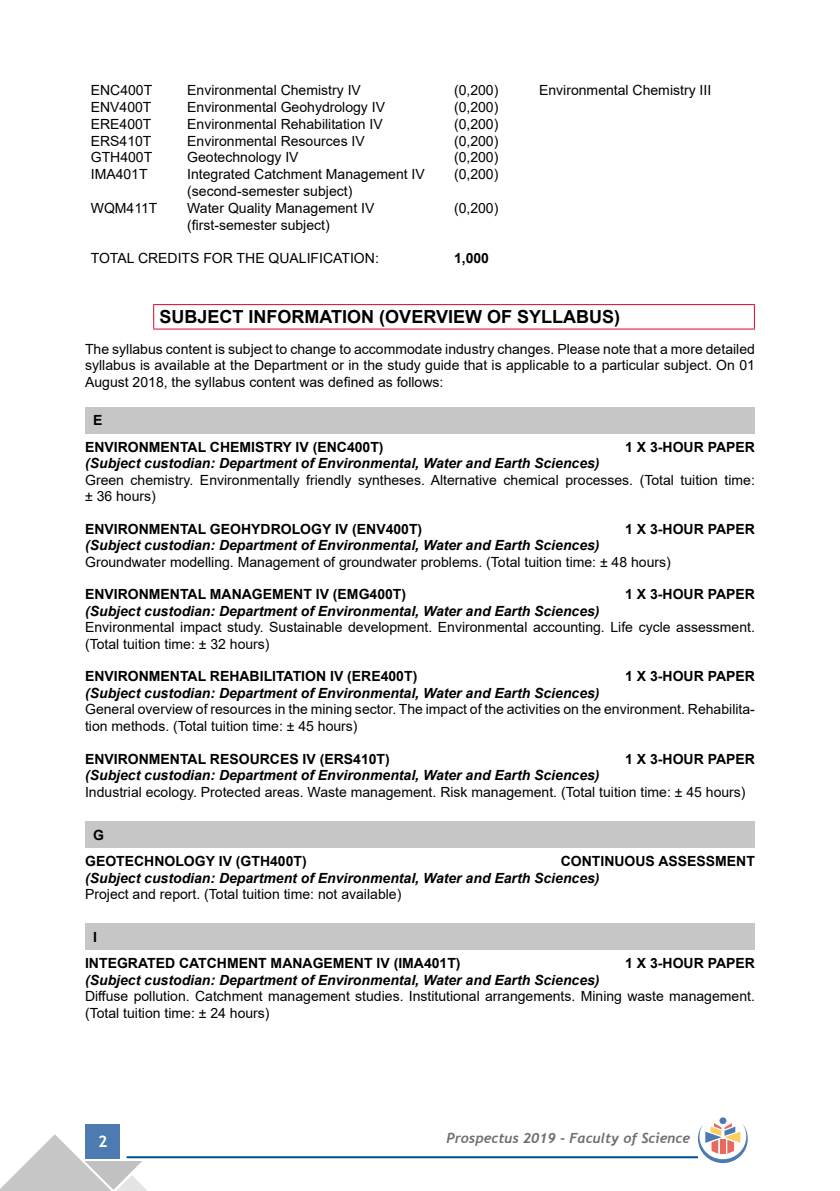
<style>
.page{position:relative;width:840px;height:1191px;background:#fff}
.page>*{position:absolute;margin:0;border:0;box-sizing:border-box;transform-origin:0 0}
.t1{font:700 18px "Arial";color:#000}
.t2{font:700 16px "Trebuchet MS";color:#fff}
.t3{font:14px/16.4px "Arial";color:#000}
.t4{font:italic 700 14px "Arial";color:#000}
.t5{font:700 14px/26.4px "Arial";color:#000}
.t6{font:italic 700 14px "Trebuchet";color:#706f6f}
</style>
<div class="page">
<div style="left:86px;top:1124px;width:34px;height:34px;background:#4c7ab1"></div>
<hr style="left:126px;top:1156px;width:571px;height:2px;background:#005092">
<svg style="left:0;top:1134px;width:148px;height:57px"></svg>
<div style="left:719px;top:1117px;width:7px;height:7px;background:#4c7ab1;border-radius:50%"></div>
<svg style="left:697px;top:1123px;width:50px;height:40px"></svg>
<hr style="left:153px;top:304px;width:601px;height:1px;background:#dd052b">
<svg style="left:153px;top:305px;width:1px;height:23px"></svg>
<svg style="left:753px;top:305px;width:1px;height:23px"></svg>
<hr style="left:153px;top:328px;width:601px;height:1px;background:#dd052b">
<div style="left:85px;top:407px;width:669px;height:26px;background:#c6c6c6"></div>
<div style="left:85px;top:821px;width:669px;height:26px;background:#c6c6c6"></div>
<div style="left:85px;top:923px;width:669px;height:27px;background:#c6c6c6"></div>
<p class="t3" style="left:91px;top:82px;width:63px">ENC400T</p>
<p class="t3" style="left:187px;top:82px;width:175px">Environmental Chemistry IV</p>
<p class="t3" style="left:454px;top:82px;width:46px">(0,200)</p>
<p class="t3" style="left:539px;top:82px;width:173px">Environmental Chemistry III</p>
<p class="t3" style="left:91px;top:99px;width:62px">ENV400T</p>
<p class="t3" style="left:187px;top:99px;width:199px">Environmental Geohydrology IV</p>
<p class="t3" style="left:454px;top:99px;width:46px">(0,200)</p>
<p class="t3" style="left:91px;top:116px;width:62px">ERE400T</p>
<p class="t3" style="left:187px;top:116px;width:197px">Environmental Rehabilitation IV</p>
<p class="t3" style="left:454px;top:116px;width:46px">(0,200)</p>
<p class="t3" style="left:91px;top:132px;width:62px">ERS410T</p>
<p class="t3" style="left:187px;top:132px;width:179px">Environmental Resources IV</p>
<p class="t3" style="left:454px;top:132px;width:46px">(0,200)</p>
<p class="t3" style="left:91px;top:149px;width:63px">GTH400T</p>
<p class="t3" style="left:187px;top:149px;width:113px">Geotechnology IV</p>
<p class="t3" style="left:454px;top:149px;width:46px">(0,200)</p>
<p class="t3" style="left:91px;top:166px;width:58px">IMA401T</p>
<p class="t3" style="left:187px;top:166px;width:239px">Integrated Catchment Management IV</p>
<p class="t3" style="left:454px;top:166px;width:46px">(0,200)</p>
<p class="t3" style="left:187px;top:183px;width:166px">(second-semester subject)</p>
<p class="t3" style="left:91px;top:200px;width:68px">WQM411T</p>
<p class="t3" style="left:187px;top:200px;width:188px">Water Quality Management IV</p>
<p class="t3" style="left:454px;top:200px;width:46px">(0,200)</p>
<p class="t3" style="left:187px;top:216px;width:144px">(first-semester subject)</p>
<p class="t3" style="left:91px;top:250px;width:289px">TOTAL CREDITS FOR THE QUALIFICATION:</p>
<p class="t5" style="left:454px;top:245px;width:37px">1,000</p>
<p class="t1" style="left:159px;top:304px;width:462px">SUBJECT INFORMATION (OVERVIEW OF SYLLABUS)</p>
<p class="t3" style="left:85px;top:341px;width:671px;text-align:justify">The syllabus content is subject to change to accommodate industry changes. Please note that a more detailed syllabus is available at the Department or in the study guide that is applicable to a particular subject. On 01<br>August 2018, the syllabus content was defined as follows:</p>
<p class="t5" style="left:85px;top:407px;width:300px;text-indent:8px">E<br>ENVIRONMENTAL CHEMISTRY IV (ENC400T)</p>
<p class="t5" style="left:624px;top:434px;width:131px">1 X 3-HOUR PAPER</p>
<p class="t4" style="left:85px;top:454px;width:515px">(Subject custodian: Department of Environmental, Water and Earth Sciences)</p>
<p class="t3" style="left:85px;top:471px;width:671px">Green chemistry. Environmentally friendly syntheses. Alternative chemical processes. (Total tuition time: ± 36 hours)</p>
<p class="t5" style="left:85px;top:516px;width:338px">ENVIRONMENTAL GEOHYDROLOGY IV (ENV400T)</p>
<p class="t5" style="left:624px;top:516px;width:131px">1 X 3-HOUR PAPER</p>
<p class="t4" style="left:85px;top:536px;width:515px">(Subject custodian: Department of Environmental, Water and Earth Sciences)</p>
<p class="t3" style="left:85px;top:553px;width:587px">Groundwater modelling. Management of groundwater problems. (Total tuition time: ± 48 hours)</p>
<p class="t5" style="left:85px;top:581px;width:322px">ENVIRONMENTAL MANAGEMENT IV (EMG400T)</p>
<p class="t5" style="left:624px;top:581px;width:131px">1 X 3-HOUR PAPER</p>
<p class="t4" style="left:85px;top:601px;width:515px">(Subject custodian: Department of Environmental, Water and Earth Sciences)</p>
<p class="t3" style="left:85px;top:619px;width:671px">Environmental impact study. Sustainable development. Environmental accounting. Life cycle assessment. (Total tuition time: ± 32 hours)</p>
<p class="t5" style="left:85px;top:663px;width:333px">ENVIRONMENTAL REHABILITATION IV (ERE400T)</p>
<p class="t5" style="left:624px;top:663px;width:131px">1 X 3-HOUR PAPER</p>
<p class="t4" style="left:85px;top:683px;width:515px">(Subject custodian: Department of Environmental, Water and Earth Sciences)</p>
<p class="t3" style="left:85px;top:701px;width:671px">General overview of resources in the mining sector. The impact of the activities on the environment. Rehabilita&shy;tion methods. (Total tuition time: ± 45 hours)</p>
<p class="t5" style="left:85px;top:746px;width:306px">ENVIRONMENTAL RESOURCES IV (ERS410T)</p>
<p class="t5" style="left:624px;top:746px;width:131px">1 X 3-HOUR PAPER</p>
<p class="t4" style="left:85px;top:766px;width:515px">(Subject custodian: Department of Environmental, Water and Earth Sciences)</p>
<p class="t3" style="left:85px;top:783px;width:661px">Industrial ecology. Protected areas. Waste management. Risk management. (Total tuition time: ± 45 hours)</p>
<p class="t5" style="left:85px;top:821px;width:223px;text-indent:8px">G<br>GEOTECHNOLOGY IV (GTH400T)</p>
<p class="t5" style="left:560px;top:848px;width:195px">CONTINUOUS ASSESSMENT</p>
<p class="t4" style="left:85px;top:868px;width:515px">(Subject custodian: Department of Environmental, Water and Earth Sciences)</p>
<p class="t3" style="left:85px;top:885px;width:317px">Project and report. (Total tuition time: not available)</p>
<p class="t5" style="left:85px;top:924px;width:377px;text-indent:8px">I<br>INTEGRATED CATCHMENT MANAGEMENT IV (IMA401T)</p>
<p class="t5" style="left:624px;top:950px;width:131px">1 X 3-HOUR PAPER</p>
<p class="t4" style="left:85px;top:970px;width:515px">(Subject custodian: Department of Environmental, Water and Earth Sciences)</p>
<p class="t3" style="left:85px;top:987px;width:671px">Diffuse pollution. Catchment management studies. Institutional arrangements. Mining waste management. (Total tuition time: ± 24 hours)</p>
<p class="t2" style="left:98px;top:1131px;width:11px">2</p>
<p class="t6" style="left:446px;top:1129px;width:245px">Prospectus 2019 - Faculty of Science</p>
</div>
